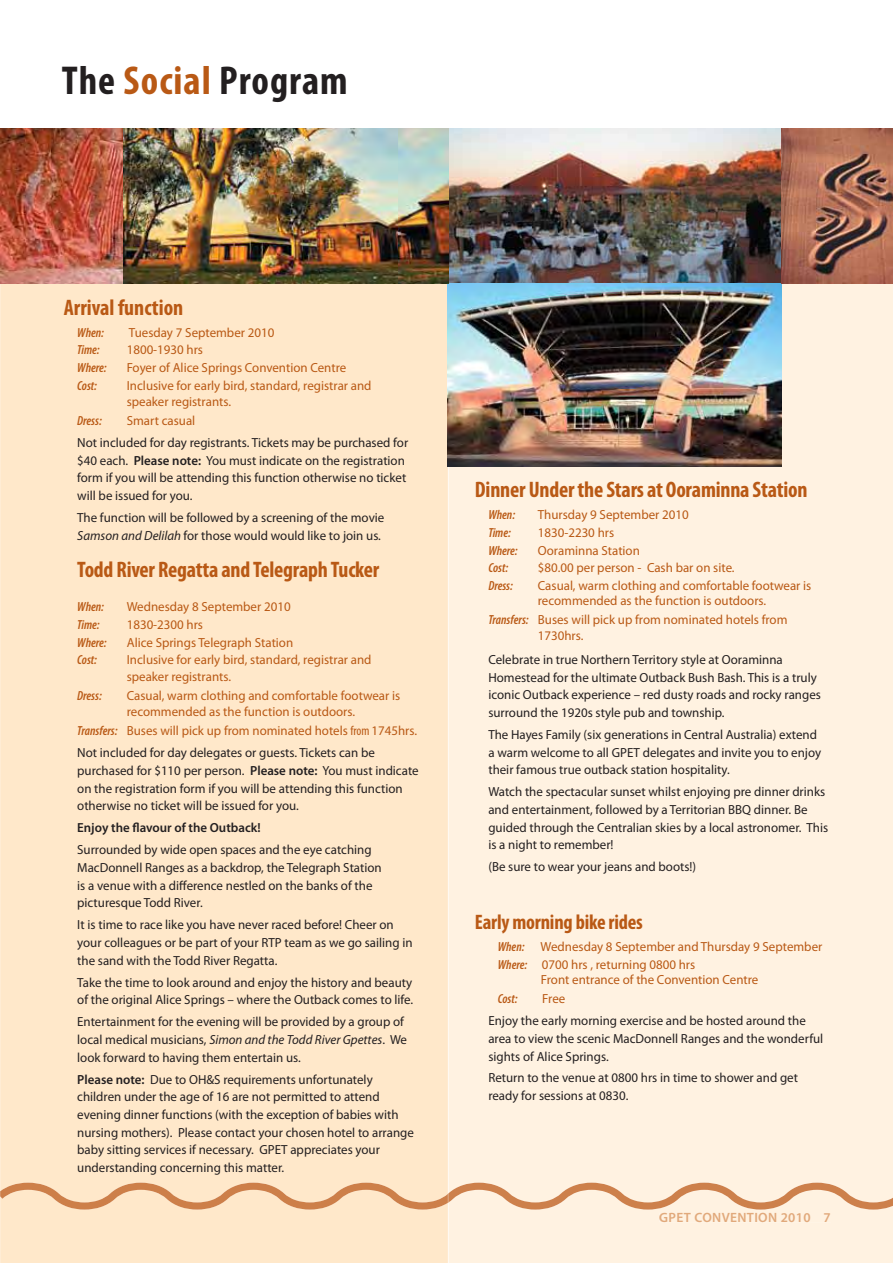
<style>
.page{position:relative;width:893px;height:1263px;background:#fff}
.page>*{position:absolute;margin:0;border:0;box-sizing:border-box;transform-origin:0 0}
.t1{font:700 condensed 40.5px "Myriad Pro";letter-spacing:.025em;color:#231f20}
.t2{font:700 condensed 22.5px "Myriad Pro";letter-spacing:-.01em;color:#b95915}
.t3{font:700 condensed 21px "Myriad Pro";letter-spacing:-.01em;color:#b95915}
.t4{font:600 13.5px "Myriad Pro";letter-spacing:.025em;color:#e1a97b}
.t5{font:13.2px/17.7px "Myriad Pro";color:#231f20}
.t6{font:13.2px/16.2px "Myriad Pro";color:#b95915}
.t7{font:italic 600 condensed 13.2px "Myriad Pro";color:#b95915}
.t8{font:600 13.2px "Myriad Pro";color:#231f20}
.s1{color:#b95915}
.s2{font-weight:600}
.s3{font-style:italic}
.s4{font-weight:600;font-style:italic;font-stretch:condensed;color:#b95915}
.s5{font-stretch:condensed;color:#b95915}
.s6{font-weight:600;font-style:italic;font-stretch:condensed}
</style>
<div class="page">
<div style="left:448px;top:283px;width:445px;height:980px;background:#fff2e1"></div>
<div style="left:660px;top:1213px;width:171px;height:9px;background:#fff2e1"></div>
<div style="left:0;top:283px;width:448px;height:980px;background:#ffe8ca"></div>
<img style="left:448px;top:128px;width:334px;height:339px">
<svg style="left:0;top:1183px;width:893px;height:27px"></svg>
<img style="left:782px;top:128px;width:111px;height:155px">
<img style="left:0;top:128px;width:448px;height:155px">
<h1 class="t1" style="left:62px;top:65px;width:287px">The <span class="s1">Social</span> Program</h1>
<h2 class="t2" style="left:64px;top:299px;width:121px">Arrival function</h2>
<p class="t7" style="left:77px;top:324px;width:28px">When:</p>
<p class="t6" style="left:129px;top:325px;width:147px">Tuesday 7 September 2010</p>
<p class="t7" style="left:77px;top:342px;width:24px">Time:</p>
<p class="t6" style="left:127px;top:343px;width:78px">1800-1930 hrs</p>
<p class="t7" style="left:77px;top:360px;width:31px">Where:</p>
<p class="t6" style="left:127px;top:361px;width:221px">Foyer of Alice Springs Convention Centre</p>
<p class="t7" style="left:77px;top:377px;width:21px">Cost:</p>
<p class="t6" style="left:127px;top:379px;width:246px">Inclusive for early bird, standard, registrar and speaker registrants.</p>
<p class="t7" style="left:77px;top:413px;width:26px">Dress:</p>
<p class="t6" style="left:127px;top:414px;width:70px">Smart casual</p>
<p class="t5" style="left:77px;top:435px;width:332px">Not included for day registrants. Tickets may be purchased for $40 each. <span class="s2">Please note:</span> You must indicate on the registration form if you will be attending this function otherwise no ticket will be issued for you.</p>
<p class="t5" style="left:77px;top:510px;width:309px">The function will be followed by a screening of the movie<br><span class="s3">Samson and Delilah</span> for those would would like to join us.</p>
<h2 class="t2" style="left:77px;top:561px;width:304px">Todd River Regatta and Telegraph Tucker</h2>
<p class="t7" style="left:77px;top:599px;width:28px">When:</p>
<p class="t6" style="left:127px;top:600px;width:165px">Wednesday 8 September 2010</p>
<p class="t7" style="left:77px;top:617px;width:24px">Time:</p>
<p class="t6" style="left:127px;top:618px;width:78px">1830-2300 hrs</p>
<p class="t7" style="left:77px;top:634px;width:31px">Where:</p>
<p class="t6" style="left:127px;top:636px;width:168px">Alice Springs Telegraph Station</p>
<p class="t7" style="left:77px;top:652px;width:21px">Cost:</p>
<p class="t6" style="left:127px;top:653px;width:246px">Inclusive for early bird, standard, registrar and speaker registrants.</p>
<p class="t7" style="left:77px;top:687px;width:26px">Dress:</p>
<p class="t6" style="left:127px;top:689px;width:275px">Casual, warm clothing and comfortable footwear is recommended as the function is outdoors.</p>
<p class="t5" style="left:77px;top:721px;width:341px;line-height:21.9px"><span class="s4">Transfers:</span> <span class="s1">Buses will pick up from nominated hotels</span> <span class="s5">from</span> <span class="s1">1745hrs.<br></span>Not included for day delegates or guests. Tickets can be</p>
<p class="t5" style="left:77px;top:763px;width:343px">purchased for $110 per person. <span class="s2">Please note:</span> You must indicate on the registration form if you will be attending this function otherwise no ticket will be issued for you.</p>
<p class="t8" style="left:77px;top:823px;width:185px">Enjoy the flavour of the Outback!</p>
<p class="t5" style="left:77px;top:842px;width:306px">Surrounded by wide open spaces and the eye catching MacDonnell Ranges as a backdrop, the Telegraph Station is a venue with a difference nestled on the banks of the picturesque Todd River.</p>
<p class="t5" style="left:77px;top:917px;width:337px">It is time to race like you have never raced before! Cheer on your colleagues or be part of your RTP team as we go sailing in the sand with the Todd River Regatta.</p>
<p class="t5" style="left:77px;top:975px;width:337px">Take the time to look around and enjoy the history and beauty of the original Alice Springs – where the Outback comes to life.</p>
<p class="t5" style="left:77px;top:1014px;width:331px">Entertainment for the evening will be provided by a group of local medical musicians, <span class="s3">Simon and the Todd River Gpettes</span>. We look forward to having them entertain us.</p>
<p class="t5" style="left:77px;top:1072px;width:338px"><span class="s2">Please note:</span> Due to OH&amp;S requirements unfortunately children under the age of 16 are not permitted to attend evening dinner functions (with the exception of babies with nursing mothers). Please contact your chosen hotel to arrange baby sitting services if necessary. GPET appreciates your understanding concerning this matter.</p>
<h2 class="t2" style="left:475px;top:481px;width:334px">Dinner Under the Stars at Ooraminna Station</h2>
<p class="t7" style="left:488px;top:507px;width:28px">When:</p>
<p class="t6" style="left:538px;top:508px;width:152px">Thursday 9 September 2010</p>
<p class="t7" style="left:488px;top:525px;width:24px">Time:</p>
<p class="t6" style="left:538px;top:526px;width:78px">1830-2230 hrs</p>
<p class="t7" style="left:488px;top:542px;width:31px">Where:</p>
<p class="t6" style="left:538px;top:543px;width:104px">Ooraminna Station</p>
<p class="t7" style="left:488px;top:560px;width:21px">Cost:</p>
<p class="t6" style="left:538px;top:561px;width:198px">$80.00 per person - Cash bar on site.</p>
<p class="t7" style="left:488px;top:578px;width:26px">Dress:</p>
<p class="t6" style="left:538px;top:579px;width:275px;line-height:15px">Casual, warm clothing and comfortable footwear is recommended as the function is outdoors.</p>
<p class="t6" style="left:538px;top:613px;width:251px;text-indent:-49px"><span class="s6">Transfers:</span> Buses will pick up from nominated hotels from<br>1730hrs.</p>
<p class="t5" style="left:488px;top:652px;width:334px">Celebrate in true Northern Territory style at Ooraminna Homestead for the ultimate Outback Bush Bash. This is a truly iconic Outback experience – red dusty roads and rocky ranges surround the 1920s style pub and township.</p>
<p class="t5" style="left:488px;top:727px;width:334px">The Hayes Family (six generations in Central Australia) extend a warm welcome to all GPET delegates and invite you to enjoy their famous true outback station hospitality.</p>
<p class="t5" style="left:488px;top:784px;width:341px">Watch the spectacular sunset whilst enjoying pre dinner drinks and entertainment, followed by a Territorian BBQ dinner. Be guided through the Centralian skies by a local astronomer. This is a night to remember!</p>
<p class="t5" style="left:488px;top:859px;width:209px">(Be sure to wear your jeans and boots!)</p>
<h3 class="t3" style="left:475px;top:914px;width:170px">Early morning bike rides</h3>
<p class="t6" style="left:498px;top:939px;width:326px;line-height:17.7px"><span class="s6">When:</span> Wednesday 8 September and Thursday 9 September<br><span class="s6">Where:</span> 0700 hrs , returning 0800 hrs</p>
<p class="t6" style="left:541px;top:973px;width:219px">Front entrance of the Convention Centre</p>
<p class="t7" style="left:498px;top:991px;width:21px">Cost:</p>
<p class="t6" style="left:542px;top:992px;width:25px">Free</p>
<p class="t5" style="left:488px;top:1013px;width:336px">Enjoy the early morning exercise and be hosted around the area to view the scenic MacDonnell Ranges and the wonderful sights of Alice Springs.</p>
<p class="t5" style="left:488px;top:1071px;width:311px">Return to the venue at 0800 hrs in time to shower and get ready for sessions at 0830.</p>
<p class="t4" style="left:659px;top:1212px;width:173px">GPET CONVENTION 2010 7</p>
</div>
